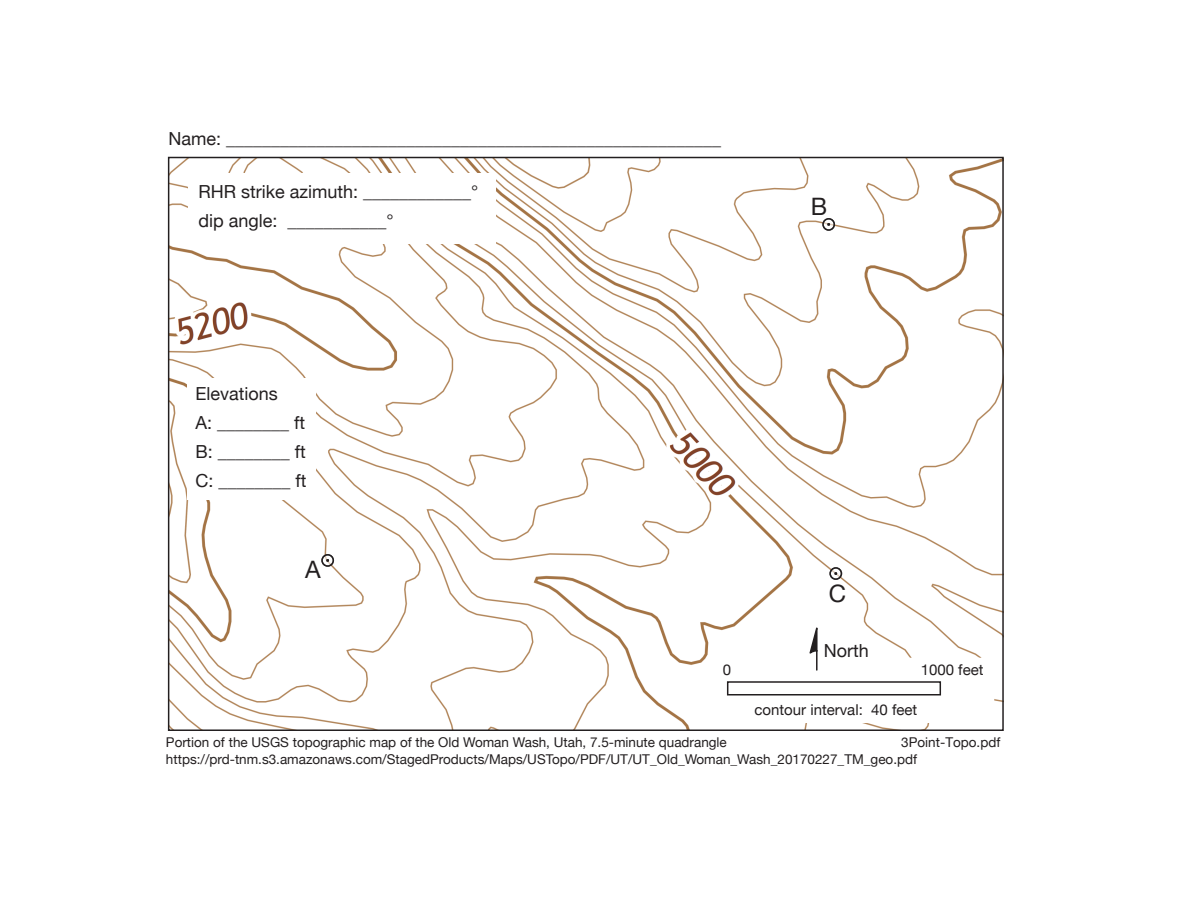
<style>
.page{position:relative;width:1188px;height:918px;background:#fff}
.page>*{position:absolute;margin:0;border:0;box-sizing:border-box;transform-origin:0 0}
.t1{font:24px "Helvetica Neue";color:#231f20}
.t2{font:18px/29.1px "Helvetica Neue";color:#231f20}
.t3{font:15px "Helvetica Neue";color:#231f20}
.t4{font:13.5px/16.2px "Helvetica Neue";color:#231f20}
</style>
<div class="page">
<img style="left:171px;top:160px;width:830px;height:542px">
<img style="left:167px;top:182px;width:763px;height:549px">
<div style="left:796px;top:636px;width:81px;height:57px;background:#fff"></div>
<div style="left:713px;top:658px;width:281px;height:65px;background:#fff"></div>
<div style="left:188px;top:173px;width:307px;height:70px;background:#fff"></div>
<div style="left:188px;top:378px;width:128px;height:122px;background:#fff"></div>
<div style="left:727px;top:681px;width:214px;height:15px;background:#fff;border:2px solid #231f20"></div>
<svg style="left:823px;top:219px;width:11px;height:11px"></svg>
<div style="left:822px;top:218px;width:13px;height:13px;border:2px solid #231f20;border-radius:50%"></div>
<div style="left:829px;top:567px;width:13px;height:13px;border:2px solid #231f20;border-radius:50%"></div>
<div style="left:321px;top:554px;width:13px;height:13px;border:2px solid #231f20;border-radius:50%"></div>
<svg style="left:528px;top:222px;width:303px;height:506px"></svg>
<svg style="left:325px;top:483px;width:513px;height:213px"></svg>
<h2 class="t2" style="left:168px;top:125px;width:554px">Name: _______________________________________________________</h2>
<h2 class="t2" style="left:199px;top:178px;width:281px">RHR strike azimuth: ____________° dip angle: ___________°</h2>
<h2 class="t2" style="left:195px;top:380px;width:113px">Elevations<br>A: ________ ft<br>B: ________ ft<br>C: ________ ft</h2>
<h1 class="t1" style="left:305px;top:552px;width:17px">A</h1>
<h1 class="t1" style="left:811px;top:189px;width:18px">B</h1>
<h1 class="t1" style="left:829px;top:576px;width:19px">C</h1>
<h2 class="t2" style="left:824px;top:638px;width:46px">North</h2>
<p class="t3" style="left:723px;top:659px;width:10px">0</p>
<p class="t3" style="left:921px;top:659px;width:64px">1000 feet</p>
<p class="t3" style="left:754px;top:698px;width:164px">contour interval: 40 feet</p>
<p class="t4" style="left:901px;top:735px;width:101px">3Point-Topo.pdf</p>
<p class="t4" style="left:166px;top:735px;width:753px">Portion of the USGS topographic map of the Old Woman Wash, Utah, 7.5-minute quadrangle https://prd-tnm.s3.amazonaws.com/StagedProducts/Maps/USTopo/PDF/UT/UT_Old_Woman_Wash_20170227_TM_geo.pdf</p>
</div>
